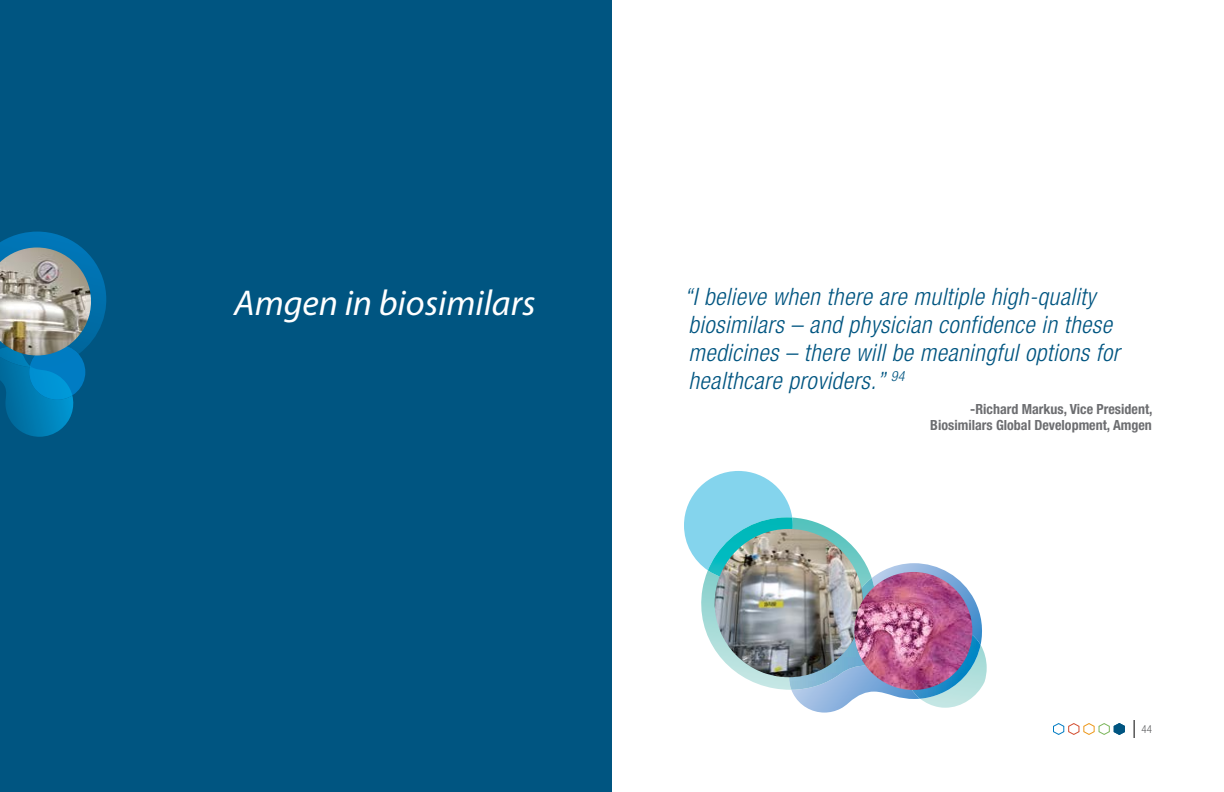
<style>
.page{position:relative;width:1224px;height:792px;background:#fff}
.page>*{position:absolute;margin:0;border:0;box-sizing:border-box;transform-origin:0 0}
.t1{font:italic 36px "Myriad Pro";color:#fff}
.t2{font:italic 300 condensed 24px/28px "Helvetica Neue LT Pro";letter-spacing:.02em;color:#005581}
.t3{font:700 condensed 14px/16px "Helvetica Neue LT Pro";color:#6d6e71;text-align:right}
.t4{font:300 condensed 11px "Helvetica Neue LT Pro";color:#636466}
</style>
<div class="page">
<svg style="left:1134px;top:720px;width:1px;height:18px"></svg>
<div style="left:0;top:0;width:612px;height:792px;background:#005581"></div>
<svg style="left:0;top:232px;width:107px;height:205px"></svg>
<img style="left:0;top:248px;width:91px;height:108px">
<svg style="left:1053px;top:723px;width:72px;height:12px"></svg>
<svg style="left:684px;top:471px;width:300px;height:242px"></svg>
<img style="left:715px;top:529px;width:148px;height:148px;border-radius:74px">
<img style="left:854px;top:572px;width:118px;height:118px;border-radius:59px">
<h1 class="t1" style="left:234px;top:281px;width:303px">Amgen in biosimilars</h1>
<p class="t2" style="left:684px;top:283px;width:437px">“I believe when there are multiple high-quality biosimilars – and physician confidence in these medicines – there will be meaningful options for healthcare providers.” <sup>94</sup></p>
<p class="t3" style="left:930px;top:401px;width:224px">-Richard Markus, Vice President,<br>Biosimilars Global Development, Amgen</p>
<p class="t4" style="left:1141px;top:723px;width:12px">44</p>
</div>
